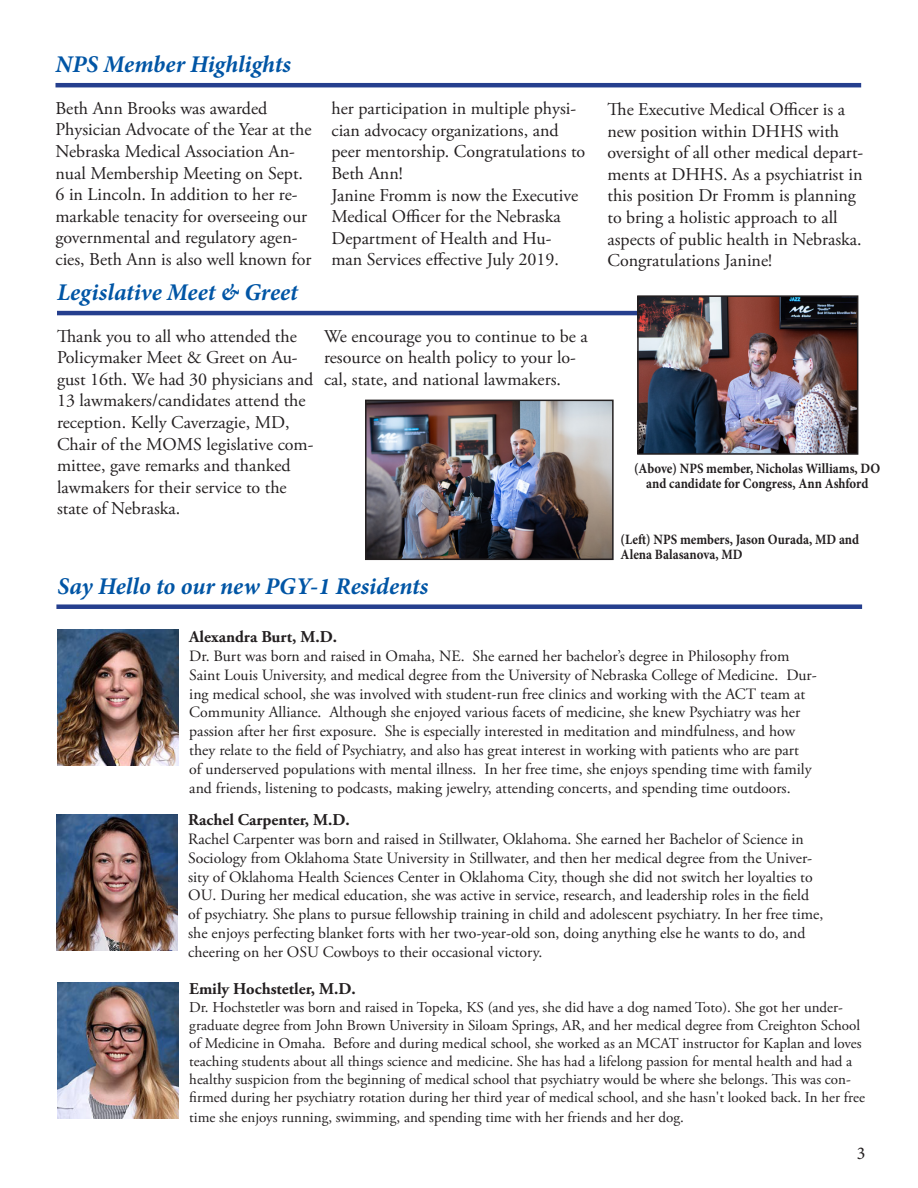
<style>
.page{position:relative;width:918px;height:1188px;background:#fff}
.page>*{position:absolute;margin:0;border:0;box-sizing:border-box;transform-origin:0 0}
.t1{font:italic 700 24px "Minion Pro";color:#0155a5}
.t2{font:18px/21.6px "Adobe Garamond Pro";color:#231f20}
.t3{font:18px "Minion Pro";color:#231f20}
.t4{font:700 16.5px "Adobe Garamond Pro";color:#231f20}
.t5{font:15.75px/18.9px "Adobe Garamond Pro";color:#231f20}
.t6{font:15px/18px "Adobe Garamond Pro";color:#231f20}
.t7{font:700 14.25px/15px "Minion Pro";color:#231f20;text-align:center;scale:.9 1}
</style>
<div class="page">
<hr style="left:56px;top:83px;width:805px;height:4px;background:#253f8e">
<hr style="left:57px;top:311px;width:736px;height:4px;background:#253f8e">
<img style="left:368px;top:403px;width:243px;height:154px">
<div style="left:365px;top:400px;width:249px;height:160px;border:2px solid #231f20"></div>
<img style="left:640px;top:298px;width:215px;height:154px">
<div style="left:637px;top:295px;width:221px;height:160px;border:2px solid #231f20"></div>
<div style="left:56px;top:604px;width:806px;height:5px;background:#253f8e"></div>
<img style="left:58px;top:630px;width:121px;height:136px">
<img style="left:56px;top:814px;width:121px;height:136px">
<img style="left:58px;top:982px;width:121px;height:136px">
<p class="t1" style="left:56px;top:47px;width:237px">NPS Member Highlights</p>
<p class="t2" style="left:56px;top:98px;width:258px">Beth Ann Brooks was awarded Physician Advocate of the Year at the Nebraska Medical Association An&shy;nual Membership Meeting on Sept.<br>6 in Lincoln. In addition to her re&shy;markable tenacity for overseeing our governmental and regulatory agen&shy;cies, Beth Ann is also well known for</p>
<p class="t2" style="left:332px;top:98px;width:255px">her participation in multiple physi&shy;cian advocacy organizations, and peer mentorship. Congratulations to<br>Beth Ann!</p>
<p class="t2" style="left:332px;top:185px;width:248px">Janine Fromm is now the Executive<br>Medical Officer for the Nebraska<br>Department of Health and Hu&shy;man Services effective July 2019.</p>
<p class="t1" style="left:57px;top:275px;width:243px">Legislative Meet &amp; Greet</p>
<p class="t2" style="left:57px;top:326px;width:258px">Thank you to all who attended the<br>Policymaker Meet &amp; Greet on Au&shy;gust 16th. We had 30 physicians and<br>13 lawmakers/candidates attend the reception. Kelly Caverzagie, MD,<br>Chair of the MOMS legislative com&shy;mittee, gave remarks and thanked lawmakers for their service to the state of Nebraska.</p>
<p class="t2" style="left:324px;top:326px;width:265px">We encourage you to continue to be a resource on health policy to your lo&shy;cal, state, and national lawmakers.</p>
<p class="t2" style="left:608px;top:99px;width:257px">The Executive Medical Officer is a new position within DHHS with oversight of all other medical depart&shy;ments at DHHS. As a psychiatrist in this position Dr Fromm is planning to bring a holistic approach to all aspects of public health in Nebraska.<br>Congratulations Janine!</p>
<p class="t7" style="left:634px;top:461px;width:275px">(Above) NPS member, Nicholas Williams, DO and candidate for Congress, Ann Ashford</p>
<p class="t7" style="left:621px;top:532px;width:267px;text-align:left">(Left) NPS members, Jason Ourada, MD and<br>Alena Balasanova, MD</p>
<p class="t1" style="left:58px;top:569px;width:372px">Say Hello to our new PGY-1 Residents</p>
<p class="t4" style="left:189px;top:627px;width:149px">Alexandra Burt, M.D.</p>
<p class="t5" style="left:189px;top:647px;width:629px">Dr. Burt was born and raised in Omaha, NE. She earned her bachelor’s degree in Philosophy from Saint Louis University, and medical degree from the University of Nebraska College of Medicine. Dur&shy;ing medical school, she was involved with student-run free clinics and working with the ACT team at Community Alliance. Although she enjoyed various facets of medicine, she knew Psychiatry was her passion after her first exposure. She is especially interested in meditation and mindfulness, and how they relate to the field of Psychiatry, and also has great interest in working with patients who are part<br>of underserved populations with mental illness. In her free time, she enjoys spending time with family and friends, listening to podcasts, making jewelry, attending concerts, and spending time outdoors.</p>
<p class="t4" style="left:188px;top:810px;width:163px">Rachel Carpenter, M.D.</p>
<p class="t5" style="left:188px;top:830px;width:637px">Rachel Carpenter was born and raised in Stillwater, Oklahoma. She earned her Bachelor of Science in Sociology from Oklahoma State University in Stillwater, and then her medical degree from the Univer&shy;sity of Oklahoma Health Sciences Center in Oklahoma City, though she did not switch her loyalties to OU. During her medical education, she was active in service, research, and leadership roles in the field of psychiatry. She plans to pursue fellowship training in child and adolescent psychiatry. In her free time, she enjoys perfecting blanket forts with her two-year-old son, doing anything else he wants to do, and cheering on her OSU Cowboys to their occasional victory.</p>
<p class="t4" style="left:189px;top:979px;width:168px">Emily Hochstetler, M.D.</p>
<p class="t6" style="left:189px;top:999px;width:677px">Dr. Hochstetler was born and raised in Topeka, KS (and yes, she did have a dog named Toto). She got her under&shy;graduate degree from John Brown University in Siloam Springs, AR, and her medical degree from Creighton School of Medicine in Omaha. Before and during medical school, she worked as an MCAT instructor for Kaplan and loves teaching students about all things science and medicine. She has had a lifelong passion for mental health and had a healthy suspicion from the beginning of medical school that psychiatry would be where she belongs. This was con&shy;firmed during her psychiatry rotation during her third year of medical school, and she hasn't looked back. In her free</p>
<p class="t6" style="left:189px;top:1109px;width:496px">time she enjoys running, swimming, and spending time with her friends and her dog.</p>
<p class="t3" style="left:857px;top:1141px;width:10px">3</p>
</div>
